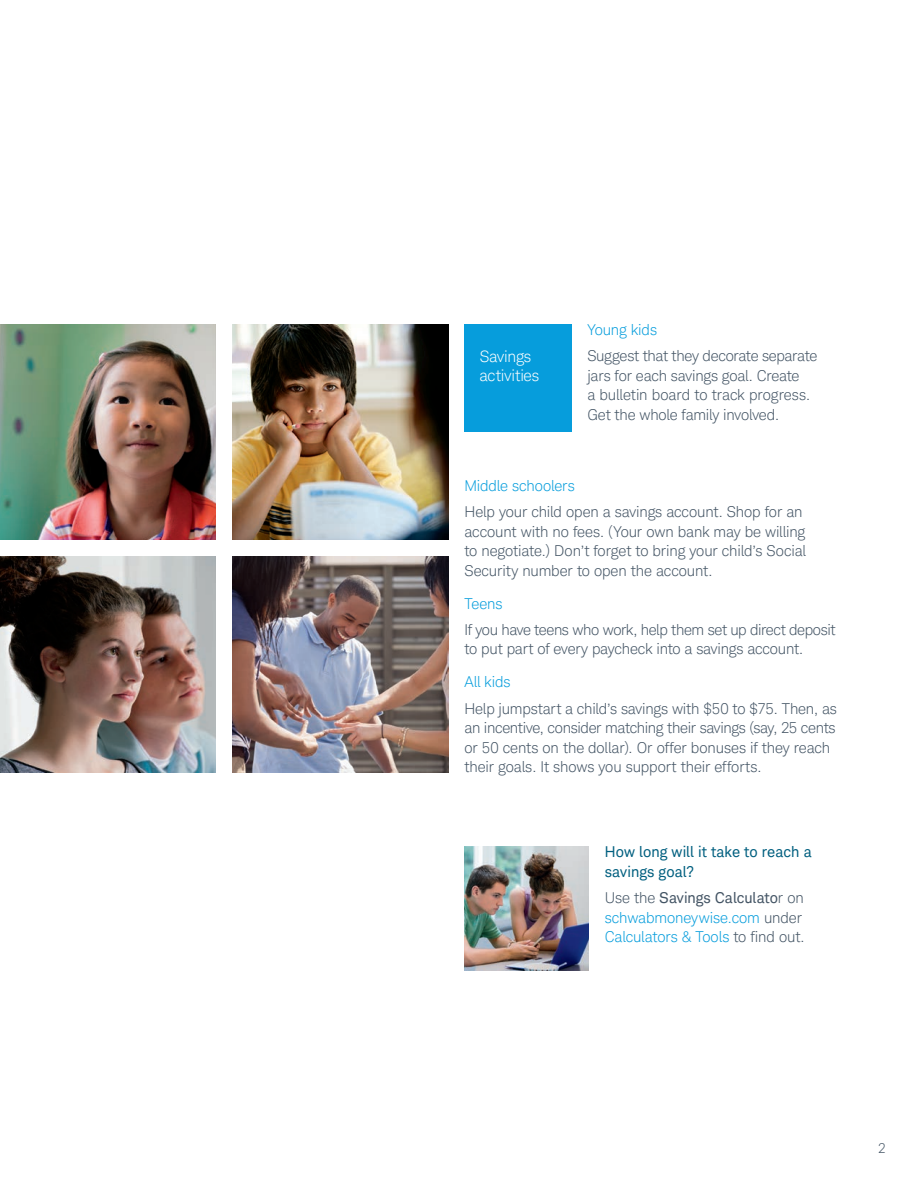
<style>
.page{position:relative;width:918px;height:1188px;background:#fff}
.page>*{position:absolute;margin:0;border:0;box-sizing:border-box;transform-origin:0 0}
.t1{font:300 15.75px/18.8px "Charles Modern";letter-spacing:-.005em;color:#fff}
.t2{font:300 15px/19.5px "Charles Modern";letter-spacing:-.01em;color:#435464}
.t3{font:300 15px/19.5px "Charles Modern";letter-spacing:-.005em;color:#069ddc}
.t4{font:15px/19.5px "Charles Modern";letter-spacing:.005em;color:#005f7f}
.t5{font:300 13.5px "Charles Modern";color:#435464}
.s1{color:#435464}
.s2{font-weight:400;color:#435464}
</style>
<div class="page">
<img style="left:0;top:324px;width:216px;height:216px">
<img style="left:232px;top:556px;width:216px;height:216px">
<img style="left:232px;top:324px;width:216px;height:216px">
<img style="left:0;top:556px;width:216px;height:216px">
<img style="left:464px;top:846px;width:125px;height:125px">
<div style="left:464px;top:324px;width:108px;height:108px;background:#069ddc"></div>
<p class="t1" style="left:480px;top:348px;width:61px">Savings activities</p>
<p class="t3" style="left:587px;top:320px;width:71px">Young kids</p>
<p class="t2" style="left:587px;top:346px;width:231px">Suggest that they decorate separate jars for each savings goal. Create<br>a bulletin board to track progress.<br>Get the whole family involved.</p>
<p class="t3" style="left:464px;top:476px;width:112px">Middle schoolers</p>
<p class="t2" style="left:464px;top:502px;width:343px">Help your child open a savings account. Shop for an account with no fees. (Your own bank may be willing to negotiate.) Don’t forget to bring your child’s Social Security number to open the account.</p>
<p class="t3" style="left:464px;top:594px;width:40px">Teens</p>
<p class="t2" style="left:464px;top:620px;width:373px">If you have teens who work, help them set up direct deposit to put part of every paycheck into a savings account.</p>
<p class="t3" style="left:464px;top:672px;width:48px">All kids</p>
<p class="t2" style="left:464px;top:699px;width:374px">Help jumpstart a child’s savings with $50 to $75. Then, as an incentive, consider matching their savings (say, 25 cents or 50 cents on the dollar). Or offer bonuses if they reach their goals. It shows you support their efforts.</p>
<p class="t4" style="left:605px;top:842px;width:209px">How long will it take to reach a savings goal?</p>
<p class="t3" style="left:605px;top:888px;width:201px"><span class="s1">Use the</span> <span class="s2">Savings Calculato</span><span class="s1">r on </span>schwabmoneywise.com <span class="s1">under<br></span>Calculators &amp; Tools <span class="s1">to find out.</span></p>
<p class="t5" style="left:878px;top:1140px;width:9px">2</p>
</div>
